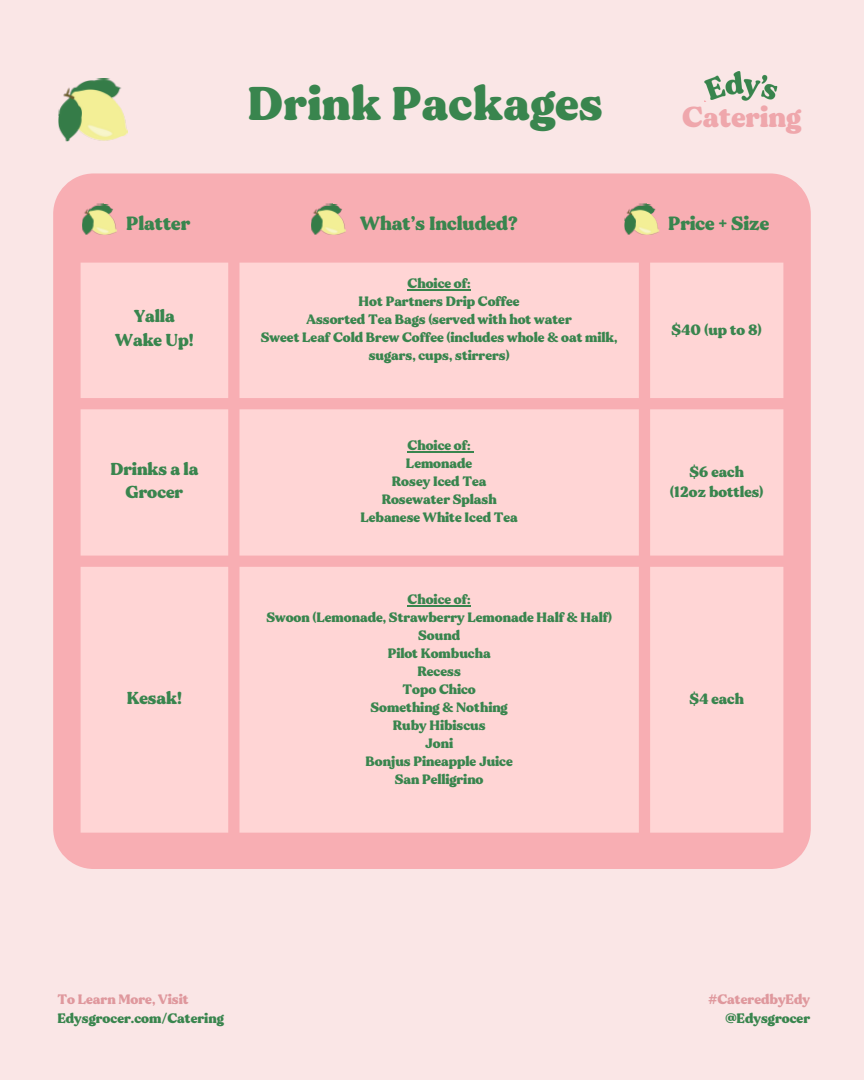
<style>
.page{position:relative;width:864px;height:1080px;background:#fae6e6}
.page>*{position:absolute;margin:0;border:0;box-sizing:border-box;transform-origin:0 0}
.t1{font:47.25px "MADE Gentle";letter-spacing:.01em;color:#39854e}
.t2{font:28.95px "MADE Gentle";color:#efa7ac}
.t3{font:19.2px "MADE Gentle";color:#39854e}
.t4{font:17.25px "MADE Gentle";color:#39854e}
.t5{font:15px "MADE Gentle";color:#39854e}
.t6{font:13.65px/18px "MADE Gentle";color:#39854e;text-align:center}
.t7{font:13.65px "MADE Gentle";color:#df989d}
</style>
<div class="page">
<div style="left:53px;top:173px;width:758px;height:696px;background:#f8aeb3;border-radius:40px"></div>
<svg style="left:81px;top:263px;width:702px;height:570px;background:#fed1d2"></svg>
<hr style="left:408px;top:290px;width:63px;height:1px;background:#39854e">
<hr style="left:408px;top:451px;width:63px;height:1px;background:#39854e">
<hr style="left:408px;top:605px;width:63px;height:1px;background:#39854e">
<img style="left:704px;top:72px;width:74px;height:29px">
<img style="left:58px;top:78px;width:70px;height:64px">
<img style="left:82px;top:203px;width:35px;height:32px">
<img style="left:311px;top:203px;width:35px;height:32px">
<img style="left:624px;top:203px;width:35px;height:32px">
<p class="t1" style="left:247px;top:74px;width:357px">Drink Packages</p>
<p class="t2" style="left:682px;top:99px;width:120px">Catering</p>
<p class="t3" style="left:126px;top:211px;width:66px">Platter</p>
<h1 class="t3" style="left:360px;top:211px;width:159px">What’s Included?</h1>
<p class="t3" style="left:668px;top:211px;width:103px">Price + Size</p>
<h2 class="t4" style="left:134px;top:305px;width:42px">Yalla</h2>
<p class="t4" style="left:115px;top:329px;width:80px">Wake Up!</p>
<p class="t4" style="left:110px;top:458px;width:89px">Drinks a la</p>
<p class="t4" style="left:126px;top:481px;width:59px">Grocer</p>
<p class="t4" style="left:127px;top:687px;width:56px">Kesak!</p>
<p class="t6" style="left:408px;top:275px;width:65px">Choice of:</p>
<p class="t6" style="left:359px;top:293px;width:163px">Hot Partners Drip Coffee</p>
<p class="t6" style="left:307px;top:311px;width:267px">Assorted Tea Bags (served with hot water</p>
<p class="t6" style="left:261px;top:329px;width:358px">Sweet Leaf Cold Brew Coffee (includes whole &amp; oat milk, sugars, cups, stirrers)</p>
<p class="t6" style="left:408px;top:436px;width:65px">Choice of:</p>
<p class="t6" style="left:406px;top:454px;width:68px">Lemonade</p>
<p class="t6" style="left:392px;top:472px;width:96px">Rosey Iced Tea</p>
<p class="t6" style="left:382px;top:490px;width:116px">Rosewater Splash</p>
<p class="t6" style="left:360px;top:508px;width:159px">Lebanese White Iced Tea</p>
<p class="t6" style="left:408px;top:591px;width:65px">Choice of:</p>
<p class="t6" style="left:266px;top:609px;width:347px">Swoon (Lemonade, Strawberry Lemonade Half &amp; Half)<br>Sound</p>
<p class="t6" style="left:388px;top:645px;width:105px">Pilot Kombucha</p>
<p class="t6" style="left:418px;top:663px;width:45px">Recess</p>
<p class="t6" style="left:402px;top:681px;width:75px">Topo Chico</p>
<p class="t6" style="left:371px;top:699px;width:139px">Something &amp; Nothing</p>
<p class="t6" style="left:393px;top:717px;width:94px">Ruby Hibiscus</p>
<p class="t6" style="left:425px;top:735px;width:29px">Joni</p>
<p class="t6" style="left:365px;top:753px;width:149px">Bonjus Pineapple Juice</p>
<p class="t6" style="left:395px;top:771px;width:90px">San Pelligrino</p>
<p class="t5" style="left:672px;top:320px;width:92px">$40 (up to 8)</p>
<p class="t5" style="left:690px;top:462px;width:56px">$6 each</p>
<p class="t5" style="left:670px;top:482px;width:95px">(12oz bottles)</p>
<p class="t5" style="left:690px;top:689px;width:56px">$4 each</p>
<p class="t7" style="left:57px;top:991px;width:133px">To Learn More, Visit</p>
<p class="t6" style="left:57px;top:1010px;width:168px">Edysgrocer.com/Catering</p>
<p class="t7" style="left:708px;top:991px;width:104px">#CateredbyEdy</p>
<p class="t6" style="left:725px;top:1010px;width:86px">@Edysgrocer</p>
</div>
